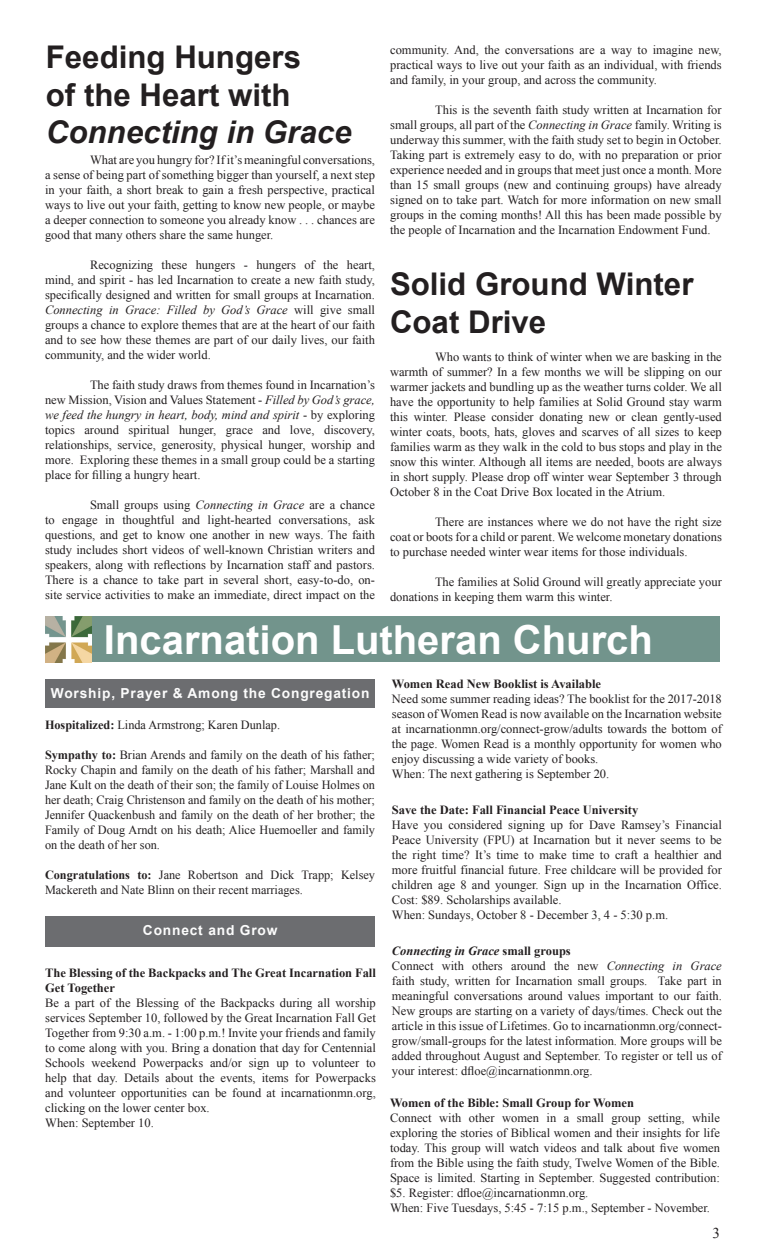
<style>
.page{position:relative;width:765px;height:1260px;background:#fff}
.page>*{position:absolute;margin:0;border:0;box-sizing:border-box;transform-origin:0 0}
.t1{font:700 40px "Arial";color:#fff}
.t2{font:700 31.25px/37.5px "Arial";color:#231f20}
.t3{font:15px "Times New Roman";color:#231f20}
.t4{font:700 13.75px "Arial";letter-spacing:.06em;color:#fcfcfc}
.t5{font:12.5px/15px "Times New Roman";color:#231f20;text-align:justify}
.t6{font:700 12.5px/15px "Times New Roman";color:#231f20}
.t7{font:italic 700 12.5px "Times New Roman";color:#231f20}
.s1{font-style:italic}
.s2{font-weight:700}
.s3{font-style:normal}
</style>
<div class="page">
<div style="left:45px;top:679px;width:330px;height:29px;background:#6c6d70"></div>
<div style="left:46px;top:617px;width:674px;height:45px;background:#72948c"></div>
<img style="left:45px;top:616px;width:46px;height:47px">
<div style="left:45px;top:916px;width:330px;height:30px;background:#6c6d70"></div>
<p class="t2" style="left:46px;top:39px;width:307px">Feeding Hungers<br>of the Heart with<br><span class="s1">Connecting in Grace</span></p>
<p class="t5" style="left:45px;top:153px;width:332px;text-indent:45px">What are you hungry for? If it’s meaningful conversations, a sense of being part of something bigger than yourself, a next step in your faith, a short break to gain a fresh perspective, practical ways to live out your faith, getting to know new people, or maybe a deeper connection to someone you already know . . . chances are good that many others share the same hunger.</p>
<p class="t5" style="left:45px;top:258px;width:332px;text-indent:45px">Recognizing these hungers - hungers of the heart, mind, and spirit - has led Incarnation to create a new faith study, specifically designed and written for small groups at Incarnation.<br><span class="s1">Connecting in Grace: Filled by God’s Grace</span> will give small groups a chance to explore themes that are at the heart of our faith and to see how these themes are part of our daily lives, our faith community, and the wider world.</p>
<p class="t5" style="left:45px;top:378px;width:332px;text-indent:45px">The faith study draws from themes found in Incarnation’s new Mission, Vision and Values Statement - <span class="s1">Filled by God’s grace, we feed the hungry in heart, body, mind and spirit</span> - by exploring topics around spiritual hunger, grace and love, discovery, relationships, service, generosity, physical hunger, worship and more. Exploring these themes in a small group could be a starting place for filling a hungry heart.</p>
<p class="t5" style="left:45px;top:498px;width:332px;text-indent:45px">Small groups using <span class="s1">Connecting in Grace</span> are a chance to engage in thoughtful and light-hearted conversations, ask questions, and get to know one another in new ways. The faith study includes short videos of well-known Christian writers and speakers, along with reflections by Incarnation staff and pastors.<br>There is a chance to take part in several short, easy-to-do, on&shy;site service activities to make an immediate, direct impact on the</p>
<p class="t5" style="left:390px;top:42px;width:333px">community. And, the conversations are a way to imagine new, practical ways to live out your faith as an individual, with friends and family, in your group, and across the community.</p>
<p class="t5" style="left:390px;top:102px;width:333px;text-indent:45px">This is the seventh faith study written at Incarnation for small groups, all part of the <span class="s1">Connecting in Grace</span> family. Writing is underway this summer, with the faith study set to begin in October.<br>Taking part is extremely easy to do, with no preparation or prior experience needed and in groups that meet just once a month. More than 15 small groups (new and continuing groups) have already signed on to take part. Watch for more information on new small groups in the coming months! All this has been made possible by the people of Incarnation and the Incarnation Endowment Fund.</p>
<p class="t2" style="left:390px;top:266px;width:305px">Solid Ground Winter<br>Coat Drive</p>
<p class="t5" style="left:390px;top:349px;width:333px;text-indent:45px">Who wants to think of winter when we are basking in the warmth of summer? In a few months we will be slipping on our warmer jackets and bundling up as the weather turns colder. We all have the opportunity to help families at Solid Ground stay warm this winter. Please consider donating new or clean gently-used winter coats, boots, hats, gloves and scarves of all sizes to keep families warm as they walk in the cold to bus stops and play in the snow this winter. Although all items are needed, boots are always in short supply. Please drop off winter wear September 3 through October 8 in the Coat Drive Box located in the Atrium.</p>
<p class="t5" style="left:390px;top:514px;width:333px;text-indent:45px">There are instances where we do not have the right size coat or boots for a child or parent. We welcome monetary donations to purchase needed winter wear items for those individuals.</p>
<p class="t5" style="left:390px;top:574px;width:333px;text-indent:45px">The families at Solid Ground will greatly appreciate your donations in keeping them warm this winter.</p>
<p class="t1" style="left:104px;top:613px;width:550px">Incarnation Lutheran Church</p>
<p class="t4" style="left:51px;top:684px;width:320px">Worship, Prayer &amp; Among the Congregation</p>
<p class="t5" style="left:45px;top:717px;width:237px"><span class="s2">Hospitalized:</span> Linda Armstrong; Karen Dunlap.</p>
<p class="t5" style="left:45px;top:747px;width:332px"><span class="s2">Sympathy to:</span> Brian Arends and family on the death of his father; Rocky Chapin and family on the death of his father; Marshall and Jane Kult on the death of their son; the family of Louise Holmes on her death; Craig Christenson and family on the death of his mother; Jennifer Quackenbush and family on the death of her brother; the Family of Doug Arndt on his death; Alice Huemoeller and family on the death of her son.</p>
<p class="t5" style="left:45px;top:867px;width:332px"><span class="s2">Congratulations to:</span> Jane Robertson and Dick Trapp; Kelsey<br>Mackereth and Nate Blinn on their recent marriages.</p>
<p class="t4" style="left:143px;top:921px;width:136px">Connect and Grow</p>
<p class="t6" style="left:45px;top:965px;width:332px">The Blessing of the Backpacks and The Great Incarnation Fall<br>Get Together</p>
<p class="t5" style="left:45px;top:995px;width:332px">Be a part of the Blessing of the Backpacks during all worship services September 10, followed by the Great Incarnation Fall Get Together from 9:30 a.m. - 1:00 p.m.! Invite your friends and family to come along with you. Bring a donation that day for Centennial Schools weekend Powerpacks and/or sign up to volunteer to help that day. Details about the events, items for Powerpacks and volunteer opportunities can be found at incarnationmn.org, clicking on the lower center box.</p>
<p class="t5" style="left:45px;top:1115px;width:110px">When: September 10.</p>
<p class="t6" style="left:392px;top:676px;width:211px">Women Read New Booklist is Available</p>
<p class="t5" style="left:392px;top:691px;width:332px">Need some summer reading ideas? The booklist for the 2017-2018 season of Women Read is now available on the Incarnation website at incarnationmn.org/connect-grow/adults towards the bottom of the page. Women Read is a monthly opportunity for women who enjoy discussing a wide variety of books.</p>
<p class="t5" style="left:392px;top:766px;width:219px">When: The next gathering is September 20.</p>
<p class="t6" style="left:392px;top:802px;width:248px">Save the Date: Fall Financial Peace University</p>
<p class="t5" style="left:392px;top:817px;width:332px">Have you considered signing up for Dave Ramsey’s Financial Peace University (FPU) at Incarnation but it never seems to be the right time? It’s time to make time to craft a healthier and more fruitful financial future. Free childcare will be provided for children age 8 and younger. Sign up in the Incarnation Office.<br>Cost: $89. Scholarships available.</p>
<p class="t5" style="left:392px;top:907px;width:278px">When: Sundays, October 8 - December 3, 4 - 5:30 p.m.</p>
<p class="t7" style="left:392px;top:942px;width:180px">Connecting in Grace <span class="s3">small groups</span></p>
<p class="t5" style="left:392px;top:958px;width:332px">Connect with others around the new <span class="s1">Connecting in Grace </span>faith study, written for Incarnation small groups. Take part in meaningful conversations around values important to our faith.<br>New groups are starting on a variety of days/times. Check out the article in this issue of Lifetimes. Go to incarnationmn.org/connect&shy;grow/small-groups for the latest information. More groups will be added throughout August and September. To register or tell us of your interest: dfloe@incarnationmn.org.</p>
<p class="t6" style="left:390px;top:1095px;width:246px">Women of the Bible: Small Group for Women</p>
<p class="t5" style="left:390px;top:1111px;width:332px">Connect with other women in a small group setting, while exploring the stories of Biblical women and their insights for life today. This group will watch videos and talk about five women from the Bible using the faith study, Twelve Women of the Bible.<br>Space is limited. Starting in September. Suggested contribution: $5. Register: dfloe@incarnationmn.org.</p>
<p class="t5" style="left:390px;top:1201px;width:322px">When: Five Tuesdays, 5:45 - 7:15 p.m., September - November.</p>
<p class="t3" style="left:712px;top:1223px;width:9px">3</p>
</div>
